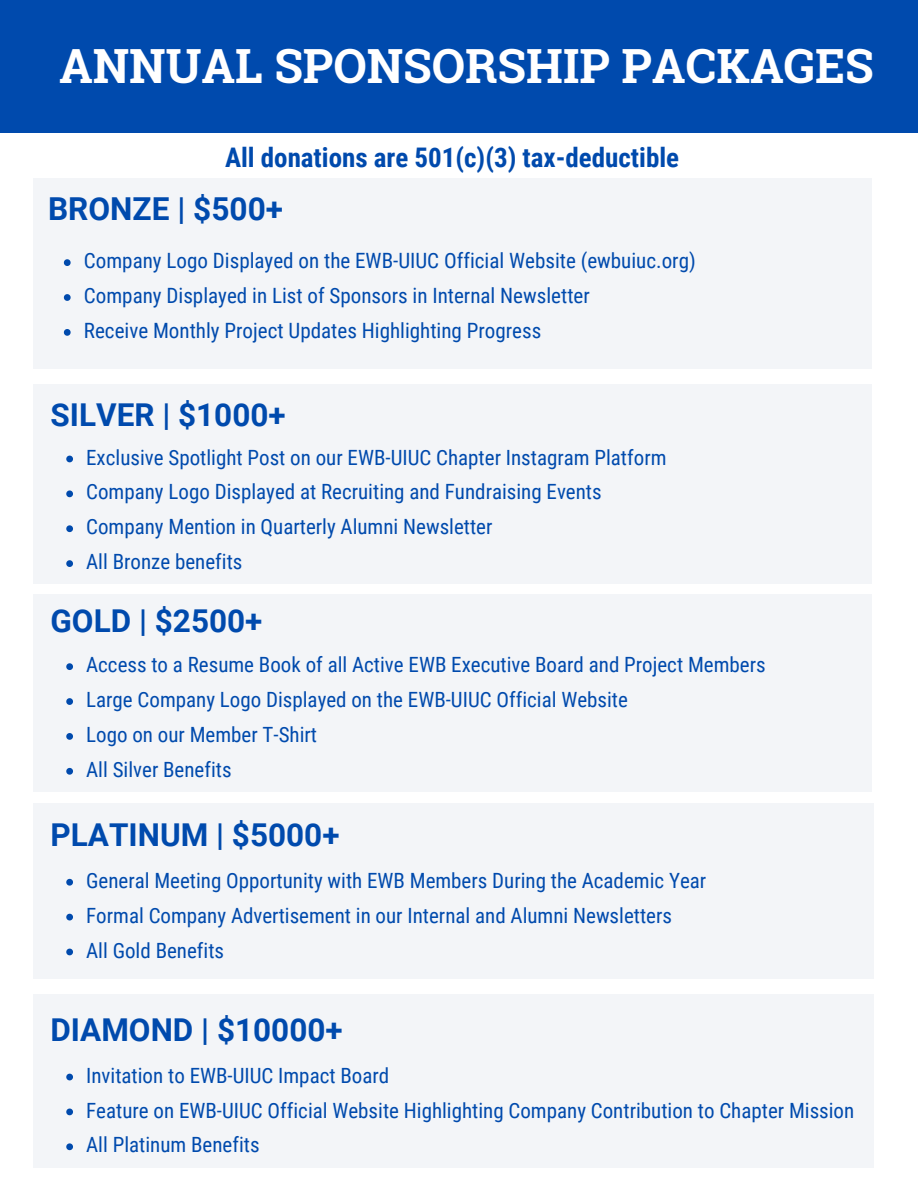
<style>
.page{position:relative;width:918px;height:1188px;background:#fff}
.page>*{position:absolute;margin:0;border:0;box-sizing:border-box;transform-origin:0 0}
.t1{font:700 47.1px "Roboto Slab";color:#fff}
.t2{font:700 31.65px "Roboto";color:#004aad}
.t3{font:700 31.5px "Roboto";color:#004aad}
.t4{font:700 27px "Roboto Condensed";color:#004aad}
.t5{font:21px "Roboto Condensed";color:#004aad}
</style>
<div class="page">
<div style="left:33px;top:384px;width:838px;height:200px;background:#f3f5f8"></div>
<div style="left:33px;top:594px;width:838px;height:198px;background:#f3f5f8"></div>
<div style="left:33px;top:803px;width:841px;height:175px;background:#f3f5f8"></div>
<div style="left:0;top:0;width:918px;height:133px;background:#004aad"></div>
<svg style="left:66px;top:456px;width:7px;height:6px"></svg>
<svg style="left:66px;top:490px;width:7px;height:7px"></svg>
<svg style="left:66px;top:525px;width:7px;height:7px"></svg>
<svg style="left:66px;top:560px;width:7px;height:7px"></svg>
<svg style="left:66px;top:663px;width:7px;height:7px"></svg>
<svg style="left:66px;top:698px;width:7px;height:7px"></svg>
<svg style="left:66px;top:733px;width:7px;height:7px"></svg>
<svg style="left:66px;top:768px;width:7px;height:7px"></svg>
<svg style="left:66px;top:879px;width:7px;height:7px"></svg>
<svg style="left:66px;top:914px;width:7px;height:6px"></svg>
<svg style="left:66px;top:949px;width:7px;height:6px"></svg>
<div style="left:33px;top:995px;width:841px;height:173px;background:#f3f5f8"></div>
<svg style="left:66px;top:1074px;width:7px;height:6px"></svg>
<svg style="left:66px;top:1109px;width:7px;height:6px"></svg>
<svg style="left:66px;top:1143px;width:7px;height:7px"></svg>
<div style="left:33px;top:179px;width:838px;height:190px;background:#f3f5f8"></div>
<svg style="left:64px;top:259px;width:7px;height:7px"></svg>
<svg style="left:64px;top:294px;width:7px;height:7px"></svg>
<svg style="left:64px;top:329px;width:7px;height:7px"></svg>
<p class="t1" style="left:59px;top:34px;width:816px">ANNUAL SPONSORSHIP PACKAGES</p>
<p class="t4" style="left:225px;top:142px;width:456px">All donations are 501(c)(3) tax-deductible</p>
<p class="t2" style="left:48px;top:191px;width:236px">BRONZE | $500+</p>
<p class="t5" style="left:84px;top:249px;width:613px">Company Logo Displayed on the EWB-UIUC Official Website (ewbuiuc.org)</p>
<p class="t5" style="left:84px;top:284px;width:507px">Company Displayed in List of Sponsors in Internal Newsletter</p>
<p class="t5" style="left:84px;top:319px;width:459px">Receive Monthly Project Updates Highlighting Progress</p>
<p class="t3" style="left:51px;top:397px;width:237px">SILVER | $1000+</p>
<p class="t5" style="left:86px;top:445px;width:582px">Exclusive Spotlight Post on our EWB-UIUC Chapter Instagram Platform</p>
<p class="t5" style="left:86px;top:480px;width:517px">Company Logo Displayed at Recruiting and Fundraising Events</p>
<p class="t5" style="left:86px;top:515px;width:408px">Company Mention in Quarterly Alumni Newsletter</p>
<p class="t5" style="left:86px;top:550px;width:158px">All Bronze benefits</p>
<p class="t3" style="left:51px;top:603px;width:213px">GOLD | $2500+</p>
<p class="t5" style="left:86px;top:653px;width:681px">Access to a Resume Book of all Active EWB Executive Board and Project Members</p>
<p class="t5" style="left:86px;top:688px;width:543px">Large Company Logo Displayed on the EWB-UIUC Official Website</p>
<p class="t5" style="left:86px;top:723px;width:232px">Logo on our Member T-Shirt</p>
<p class="t5" style="left:86px;top:757px;width:147px">All Silver Benefits</p>
<p class="t3" style="left:51px;top:817px;width:290px">PLATINUM | $5000+</p>
<p class="t5" style="left:86px;top:868px;width:622px">General Meeting Opportunity with EWB Members During the Academic Year</p>
<p class="t5" style="left:86px;top:903px;width:587px">Formal Company Advertisement in our Internal and Alumni Newsletters</p>
<p class="t5" style="left:86px;top:938px;width:139px">All Gold Benefits</p>
<p class="t3" style="left:51px;top:1012px;width:294px">DIAMOND | $10000+</p>
<p class="t5" style="left:86px;top:1063px;width:305px">Invitation to EWB-UIUC Impact Board</p>
<p class="t5" style="left:86px;top:1098px;width:770px">Feature on EWB-UIUC Official Website Highlighting Company Contribution to Chapter Mission</p>
<p class="t5" style="left:86px;top:1133px;width:175px">All Platinum Benefits</p>
</div>
